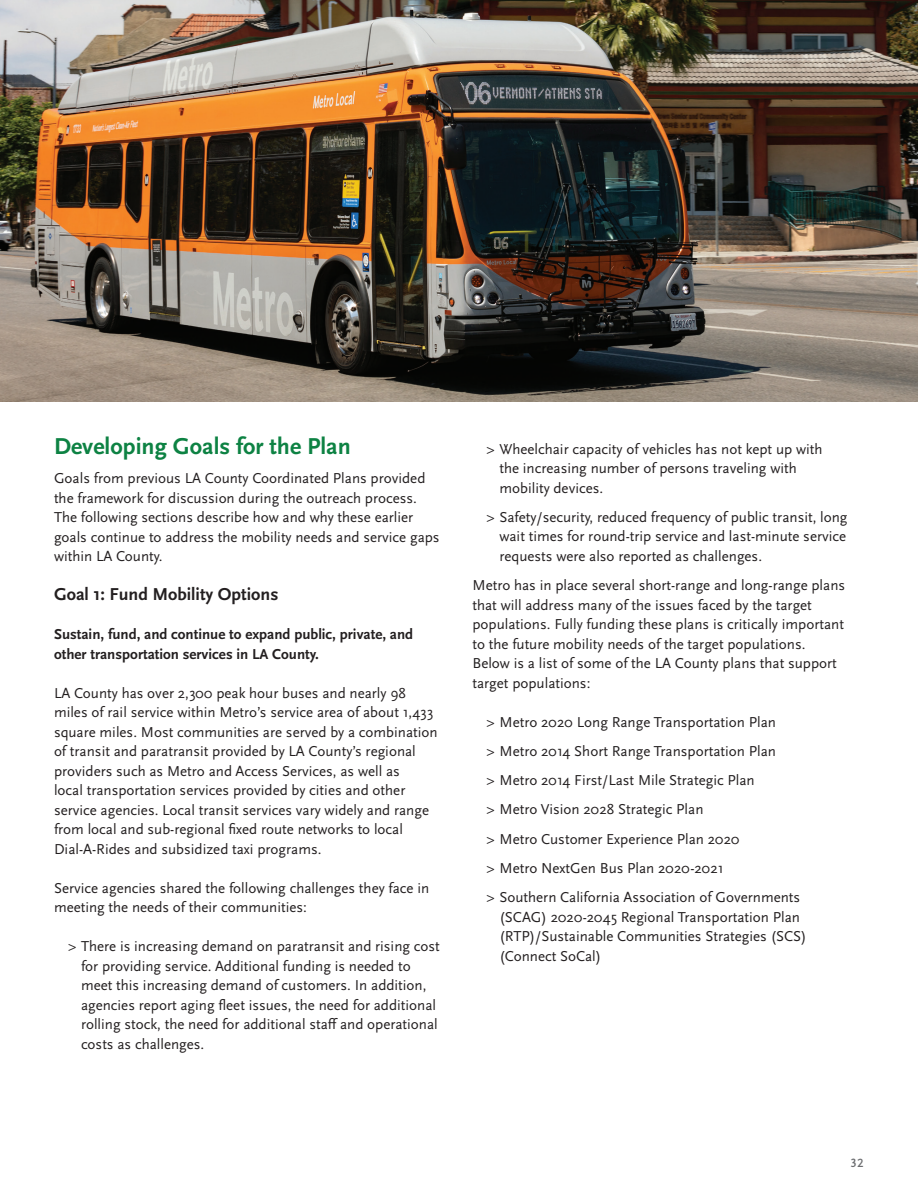
<style>
.page{position:relative;width:918px;height:1188px;background:#fff}
.page>*{position:absolute;margin:0;border:0;box-sizing:border-box;transform-origin:0 0}
.t1{font:700 24px "Scala Sans Pro";color:#0d8243}
.t2{font:700 18px "Scala Sans Pro";color:#231f20}
.t3{font:18px "Scala Sans Pro";color:#6c6d70}
.t4{font:15px/19.5px "Scala Sans Pro";color:#231f20}
.t5{font:700 15px/19.5px "Scala Sans Pro";color:#231f20}
</style>
<div class="page">
<img style="left:0;top:0;width:918px;height:402px">
<h1 class="t1" style="left:54px;top:432px;width:298px">Developing Goals for the Plan</h1>
<p class="t4" style="left:54px;top:468px;width:387px">Goals from previous LA County Coordinated Plans provided the framework for discussion during the outreach process.<br>The following sections describe how and why these earlier goals continue to address the mobility needs and service gaps within LA County.</p>
<p class="t2" style="left:54px;top:584px;width:226px">Goal 1: Fund Mobility Options</p>
<p class="t5" style="left:54px;top:625px;width:361px">Sustain, fund, and continue to expand public, private, and other transportation services in LA County.</p>
<p class="t4" style="left:54px;top:683px;width:385px">LA County has over 2,300 peak hour buses and nearly 98 miles of rail service within Metro’s service area of about 1,433 square miles. Most communities are served by a combination of transit and paratransit provided by LA County’s regional providers such as Metro and Access Services, as well as<br>local transportation services provided by cities and other service agencies. Local transit services vary widely and range from local and sub-regional fixed route networks to local Dial-A-Rides and subsidized taxi programs.</p>
<p class="t4" style="left:54px;top:878px;width:377px">Service agencies shared the following challenges they face in meeting the needs of their communities:</p>
<p class="t4" style="left:81px;top:936px;width:360px;text-indent:-13px">&gt; There is increasing demand on paratransit and rising cost for providing service. Additional funding is needed to meet this increasing demand of customers. In addition, agencies report aging fleet issues, the need for additional rolling stock, the need for additional staff and operational costs as challenges.</p>
<p class="t4" style="left:500px;top:439px;width:324px;text-indent:-13px">&gt; Wheelchair capacity of vehicles has not kept up with the increasing number of persons traveling with mobility devices.</p>
<p class="t4" style="left:500px;top:507px;width:350px;text-align:justify;text-indent:-13px">&gt; Safety/security, reduced frequency of public transit, long wait times for round-trip service and last-minute service requests were also reported as challenges.</p>
<p class="t4" style="left:473px;top:576px;width:374px">Metro has in place several short-range and long-range plans that will address many of the issues faced by the target populations. Fully funding these plans is critically important to the future mobility needs of the target populations.<br>Below is a list of some of the LA County plans that support target populations:</p>
<p class="t4" style="left:487px;top:707px;width:315px;line-height:29.2px">&gt; Metro 2020 Long Range Transportation Plan<br>&gt; Metro 2014 Short Range Transportation Plan<br>&gt; Metro 2014 First/Last Mile Strategic Plan<br>&gt; Metro Vision 2028 Strategic Plan<br>&gt; Metro Customer Experience Plan 2020<br>&gt; Metro NextGen Bus Plan 2020-2021<br>&gt; Southern California Association of Governments</p>
<p class="t4" style="left:500px;top:907px;width:309px">(SCAG) 2020-2045 Regional Transportation Plan (RTP)/Sustainable Communities Strategies (SCS) (Connect SoCal)</p>
<p class="t3" style="left:850px;top:1151px;width:15px">32</p>
</div>
